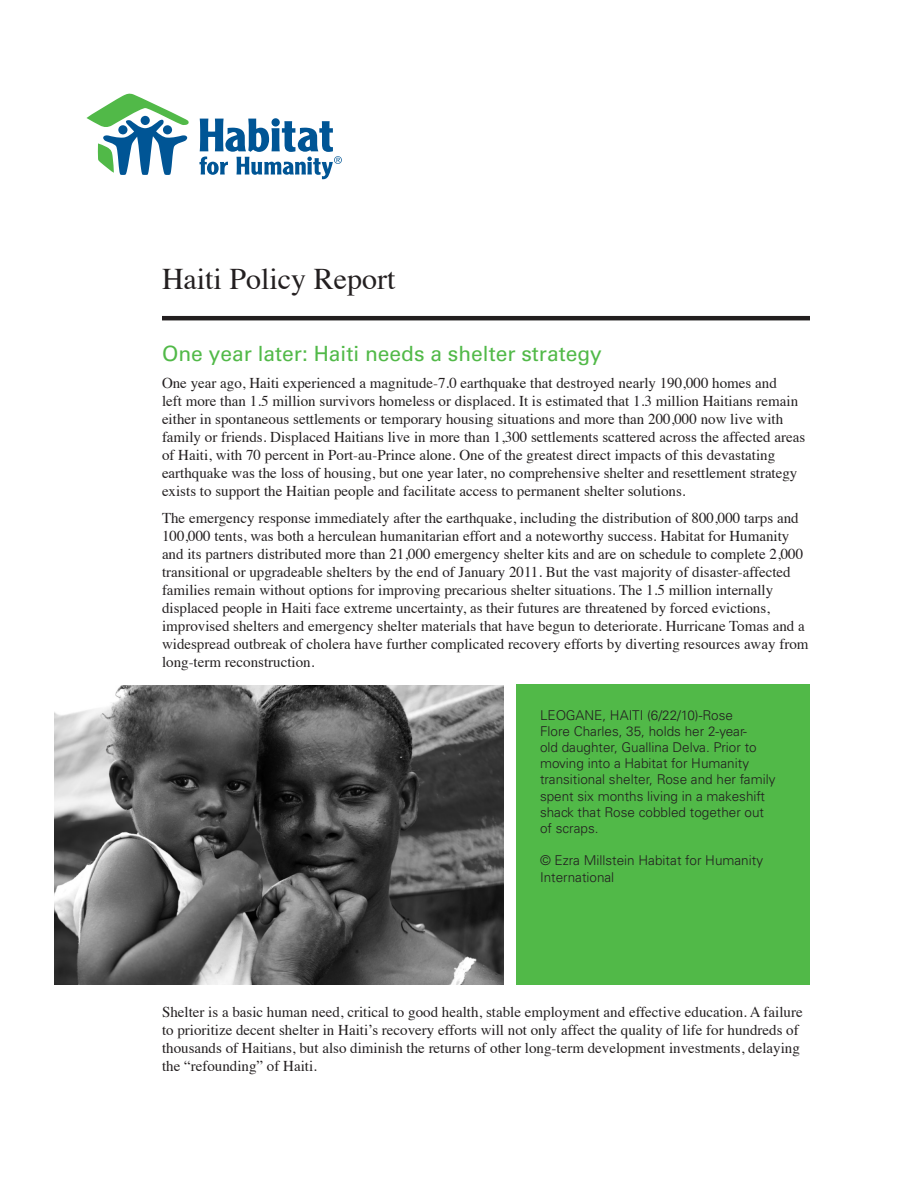
<style>
.page{position:relative;width:918px;height:1188px;background:#fff}
.page>*{position:absolute;margin:0;border:0;box-sizing:border-box;transform-origin:0 0}
.t1{font:30px "Times";color:#231f20}
.t2{font:21px "Univers LT Std";color:#51b948}
.t3{font:15px/18px "Times";color:#231f20}
.t4{font:300 13.5px/16.2px "Univers LT Std";color:#231f20}
</style>
<div class="page">
<hr style="left:162px;top:316px;width:648px;height:4px;background:#231f20">
<svg style="left:86px;top:94px;width:103px;height:81px"></svg>
<svg style="left:199px;top:118px;width:143px;height:61px"></svg>
<img style="left:54px;top:686px;width:450px;height:299px">
<div style="left:517px;top:685px;width:293px;height:300px;background:#51b948"></div>
<p class="t1" style="left:162px;top:251px;width:235px">Haiti Policy Report</p>
<p class="t2" style="left:162px;top:342px;width:441px">One year later: Haiti needs a shelter strategy</p>
<p class="t3" style="left:162px;top:373px;width:645px">One year ago, Haiti experienced a magnitude-7.0 earthquake that destroyed nearly 190,000 homes and<br>left more than 1.5 million survivors homeless or displaced. It is estimated that 1.3 million Haitians remain either in spontaneous settlements or temporary housing situations and more than 200,000 now live with family or friends. Displaced Haitians live in more than 1,300 settlements scattered across the affected areas of Haiti, with 70 percent in Port-au-Prince alone. One of the greatest direct impacts of this devastating earthquake was the loss of housing, but one year later, no comprehensive shelter and resettlement strategy exists to support the Haitian people and facilitate access to permanent shelter solutions.</p>
<p class="t3" style="left:162px;top:507px;width:648px">The emergency response immediately after the earthquake, including the distribution of 800,000 tarps and 100,000 tents, was both a herculean humanitarian effort and a noteworthy success. Habitat for Humanity and its partners distributed more than 21,000 emergency shelter kits and are on schedule to complete 2,000 transitional or upgradeable shelters by the end of January 2011. But the vast majority of disaster-affected families remain without options for improving precarious shelter situations. The 1.5 million internally displaced people in Haiti face extreme uncertainty, as their futures are threatened by forced evictions, improvised shelters and emergency shelter materials that have begun to deteriorate. Hurricane Tomas and a widespread outbreak of cholera have further complicated recovery efforts by diverting resources away from long-term reconstruction.</p>
<p class="t4" style="left:540px;top:707px;width:237px">LEOGANE, HAITI (6/22/10)-Rose<br>Flore Charles, 35, holds her 2-year-<br>old daughter, Guallina Delva. Prior to moving into a Habitat for Humanity transitional shelter, Rose and her family spent six months living in a makeshift shack that Rose cobbled together out of scraps.</p>
<p class="t4" style="left:540px;top:853px;width:225px">© Ezra Millstein Habitat for Humanity<br>International</p>
<p class="t3" style="left:162px;top:1002px;width:642px">Shelter is a basic human need, critical to good health, stable employment and effective education. A failure to prioritize decent shelter in Haiti’s recovery efforts will not only affect the quality of life for hundreds of thousands of Haitians, but also diminish the returns of other long-term development investments, delaying the “refounding” of Haiti.</p>
</div>
